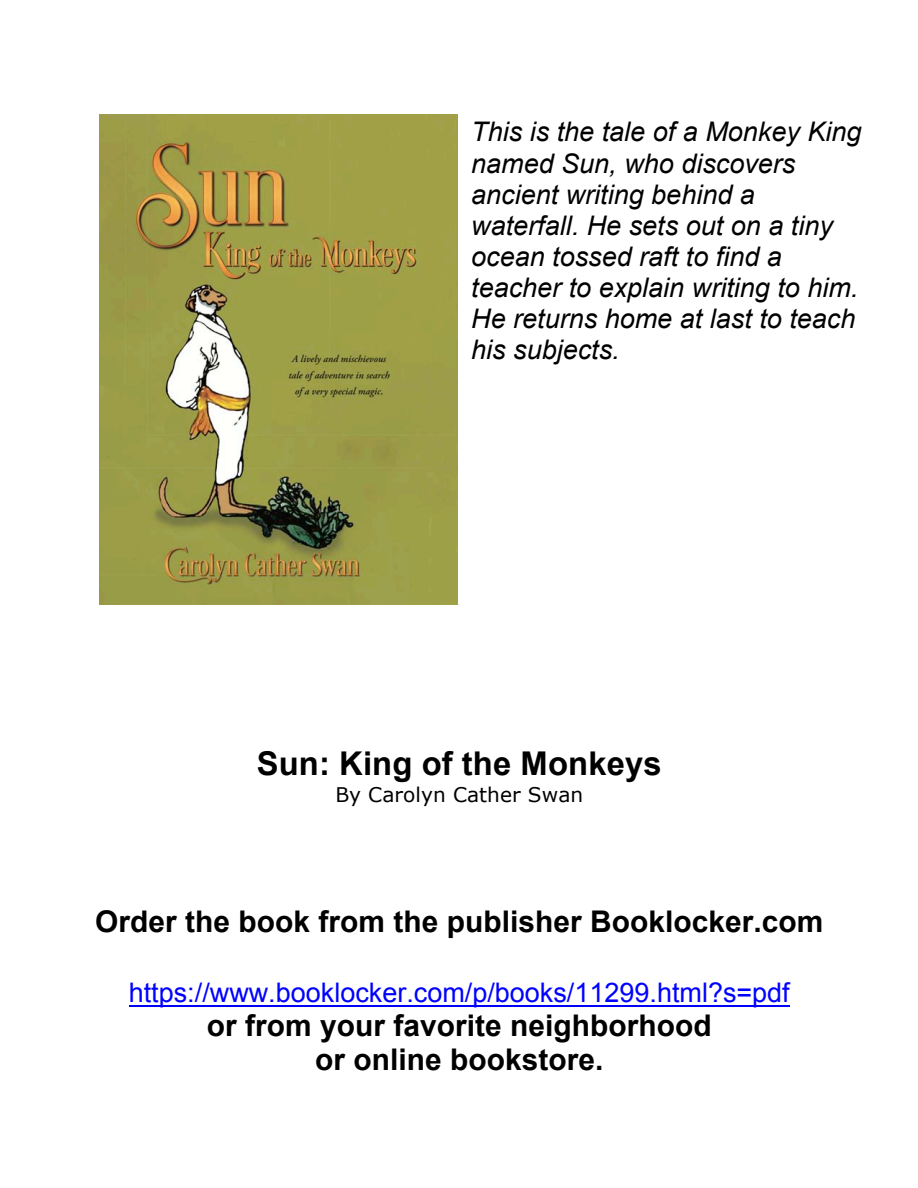
<style>
.page{position:relative;width:918px;height:1188px;background:#fff}
.page>*{position:absolute;margin:0;border:0;box-sizing:border-box;transform-origin:0 0}
.t1{font:700 32.7px "Arial";letter-spacing:.005em;color:#000}
.t2{font:700 29.85px/34.2px "Arial";color:#000;text-align:center}
.t3{font:italic 27px/31px "Arial";color:#000}
.t4{font:27px "Arial";color:#00f}
.t5{font:20.1px "Verdana";color:#000}
</style>
<div class="page">
<hr style="left:129px;top:1005px;width:661px;height:2px;background:#00f">
<img style="left:99px;top:114px;width:359px;height:490px">
<p class="t3" style="left:471px;top:117px;width:392px">This is the tale of a Monkey King named Sun, who discovers ancient writing behind a waterfall. He sets out on a tiny ocean tossed raft to find a teacher to explain writing to him.<br>He returns home at last to teach his subjects.</p>
<p class="t1" style="left:257px;top:746px;width:407px">Sun: King of the Monkeys</p>
<p class="t5" style="left:335px;top:782px;width:249px">By Carolyn Cather Swan</p>
<p class="t2" style="left:95px;top:905px;width:730px">Order the book from the publisher Booklocker.com</p>
<p class="t4" style="left:129px;top:977px;width:663px">https://www.booklocker.com/p/books/11299.html?s=pdf</p>
<p class="t2" style="left:207px;top:1008px;width:506px">or from your favorite neighborhood or online bookstore.</p>
</div>
